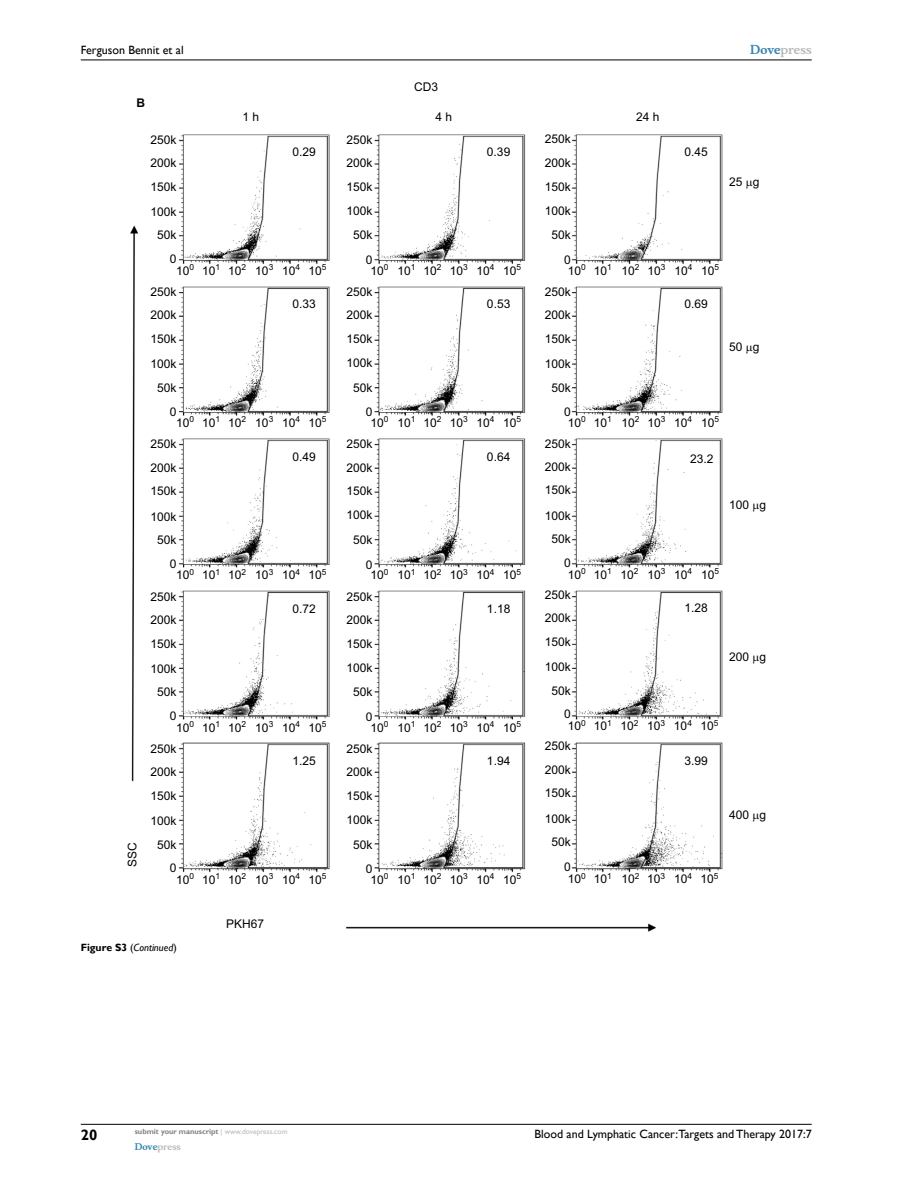
<style>
.page{position:relative;width:918px;height:1188px;background:#fff}
.page>*{position:absolute;margin:0;border:0;box-sizing:border-box;transform-origin:0 0}
.t1{font:700 15px "Gill Sans";color:#000}
.t2{font:12px/24px "Arial";color:#000;text-align:right}
.t3{font:12px "Gill Sans";color:#000}
.t4{font:700 12px "Musee";color:#b8babc}
.t5{font:700 12px "Arial";color:#000}
.t6{font:italic 10.5px "Gill Sans";color:#000}
.t7{font:700 9px "Musee";color:#b8babc}
.t8{font:700 7.5px "Gill Sans";color:#808285}
.s1{font-weight:700;font-style:normal}
.s2{font-style:normal}
.s3{color:#3785ad}
.s4{font-weight:400;color:#b8babc}
</style>
<div class="page">
<hr style="left:81px;top:1124px;width:731px;height:1px;background:#000">
<hr style="left:81px;top:60px;width:731px;height:1px;background:#000">
<img style="left:131px;top:134px;width:592px;height:798px">
<p class="t3" style="left:81px;top:43px;width:104px">Ferguson Bennit et al</p>
<p class="t5" style="left:136px;top:94px;width:10px">B</p>
<p class="t2" style="left:242px;top:105px;width:18px">1 h</p>
<p class="t2" style="left:151px;top:128px;width:28px;line-height:23.4px;text-align:justify">250k 200k 150k</p>
<p class="t2" style="left:151px;top:200px;width:28px">100k<br>50k<br>0</p>
<p class="t2" style="left:292px;top:140px;width:25px">0.29</p>
<p class="t2" style="left:176px;top:258px;width:152px">10<sup>0</sup> 10<sup>1</sup> 10<sup>2</sup> 10<sup>3</sup> 10<sup>4</sup> 10<sup>5</sup></p>
<p class="t2" style="left:151px;top:280px;width:28px;line-height:23.4px;text-align:justify">250k 200k 150k</p>
<p class="t2" style="left:151px;top:352px;width:28px;line-height:23.5px;text-align:center">100k<br>50k</p>
<p class="t2" style="left:292px;top:292px;width:25px">0.33</p>
<p class="t2" style="left:176px;top:406px;width:152px;line-height:11.4px;text-align:left;text-indent:-6px">0<br>10<sup>0</sup> 10<sup>1</sup> 10<sup>2</sup> 10<sup>3</sup> 10<sup>4</sup> 10<sup>5</sup></p>
<p class="t2" style="left:151px;top:432px;width:28px;line-height:23.4px;text-align:justify">250k 200k 150k</p>
<p class="t2" style="left:151px;top:504px;width:28px">100k<br>50k<br>0</p>
<p class="t2" style="left:292px;top:444px;width:25px">0.49</p>
<p class="t2" style="left:176px;top:563px;width:152px">10<sup>0</sup> 10<sup>1</sup> 10<sup>2</sup> 10<sup>3</sup> 10<sup>4</sup> 10<sup>5</sup></p>
<p class="t2" style="left:120px;top:867px;width:26px;rotate:-90deg">SSC</p>
<p class="t2" style="left:151px;top:585px;width:28px;line-height:23.4px;text-align:justify">250k 200k 150k</p>
<p class="t2" style="left:151px;top:657px;width:28px">100k<br>50k<br>0</p>
<p class="t2" style="left:292px;top:597px;width:25px">0.72</p>
<p class="t2" style="left:176px;top:715px;width:152px">10<sup>0</sup> 10<sup>1</sup> 10<sup>2</sup> 10<sup>3</sup> 10<sup>4</sup> 10<sup>5</sup></p>
<p class="t2" style="left:151px;top:737px;width:28px;line-height:23.4px;text-align:justify">250k 200k 150k</p>
<p class="t2" style="left:151px;top:809px;width:28px">100k<br>50k<br>0</p>
<p class="t2" style="left:292px;top:749px;width:25px">1.25</p>
<p class="t2" style="left:176px;top:868px;width:152px">10<sup>0</sup> 10<sup>1</sup> 10<sup>2</sup> 10<sup>3</sup> 10<sup>4</sup> 10<sup>5</sup></p>
<p class="t2" style="left:226px;top:912px;width:40px">PKH67</p>
<p class="t6" style="left:81px;top:941px;width:97px"><span class="s1">Figure S3</span> <span class="s2">(</span>Continued<span class="s2">)</span></p>
<p class="t2" style="left:414px;top:75px;width:25px">CD3</p>
<p class="t2" style="left:436px;top:105px;width:18px">4 h</p>
<p class="t2" style="left:636px;top:105px;width:25px">24 h</p>
<p class="t2" style="left:347px;top:128px;width:28px">250k<br>200k<br>150k<br>100k<br>50k<br>0</p>
<p class="t2" style="left:371px;top:258px;width:152px">10<sup>0</sup> 10<sup>1</sup> 10<sup>2</sup> 10<sup>3</sup> 10<sup>4</sup> 10<sup>5</sup></p>
<p class="t2" style="left:487px;top:140px;width:25px">0.39</p>
<p class="t2" style="left:347px;top:280px;width:28px">250k<br>200k<br>150k<br>100k<br>50k<br>0</p>
<p class="t2" style="left:371px;top:411px;width:152px">10<sup>0</sup> 10<sup>1</sup> 10<sup>2</sup> 10<sup>3</sup> 10<sup>4</sup> 10<sup>5</sup></p>
<p class="t2" style="left:487px;top:292px;width:25px">0.53</p>
<p class="t2" style="left:347px;top:432px;width:28px">250k<br>200k<br>150k<br>100k<br>50k<br>0</p>
<p class="t2" style="left:371px;top:563px;width:152px">10<sup>0</sup> 10<sup>1</sup> 10<sup>2</sup> 10<sup>3</sup> 10<sup>4</sup> 10<sup>5</sup></p>
<p class="t2" style="left:487px;top:444px;width:25px">0.64</p>
<p class="t2" style="left:347px;top:584px;width:28px">250k<br>200k<br>150k<br>100k<br>50k<br>0</p>
<p class="t2" style="left:371px;top:715px;width:152px">10<sup>0</sup> 10<sup>1</sup> 10<sup>2</sup> 10<sup>3</sup> 10<sup>4</sup> 10<sup>5</sup></p>
<p class="t2" style="left:487px;top:597px;width:25px">1.18</p>
<p class="t2" style="left:347px;top:737px;width:28px">250k<br>200k<br>150k<br>100k<br>50k<br>0</p>
<p class="t2" style="left:371px;top:868px;width:152px">10<sup>0</sup> 10<sup>1</sup> 10<sup>2</sup> 10<sup>3</sup> 10<sup>4</sup> 10<sup>5</sup></p>
<p class="t2" style="left:487px;top:749px;width:25px">1.94</p>
<p class="t2" style="left:545px;top:127px;width:28px">250k<br>200k<br>150k<br>100k<br>50k<br>0</p>
<p class="t2" style="left:568px;top:258px;width:153px">10<sup>0</sup> 10<sup>1</sup> 10<sup>2</sup> 10<sup>3</sup> 10<sup>4</sup> 10<sup>5</sup></p>
<p class="t2" style="left:684px;top:140px;width:25px">0.45</p>
<p class="t2" style="left:545px;top:280px;width:28px;line-height:23.4px;text-align:justify">250k 200k 150k</p>
<p class="t2" style="left:545px;top:352px;width:28px;line-height:23.5px;text-align:center">100k<br>50k</p>
<p class="t2" style="left:684px;top:292px;width:25px">0.69</p>
<p class="t2" style="left:568px;top:406px;width:153px;line-height:11.2px;text-align:left;text-indent:-4px">0<br>10<sup>0</sup> 10<sup>1</sup> 10<sup>2</sup> 10<sup>3</sup> 10<sup>4</sup> 10<sup>5</sup></p>
<p class="t2" style="left:545px;top:432px;width:28px;line-height:23.4px;text-align:justify">250k 200k 150k</p>
<p class="t2" style="left:545px;top:504px;width:28px;line-height:23.5px;text-align:center">100k<br>50k</p>
<p class="t2" style="left:690px;top:446px;width:25px">23.2</p>
<p class="t2" style="left:568px;top:557px;width:153px;line-height:12px;text-align:left;text-indent:-4px">0<br>10<sup>0</sup> 10<sup>1</sup> 10<sup>2</sup> 10<sup>3</sup> 10<sup>4</sup> 10<sup>5</sup></p>
<p class="t2" style="left:545px;top:583px;width:28px;line-height:23.4px;text-align:justify">250k 200k 150k</p>
<p class="t2" style="left:545px;top:655px;width:28px;line-height:23.5px;text-align:center">100k<br>50k</p>
<p class="t2" style="left:684px;top:596px;width:25px">1.28</p>
<p class="t2" style="left:568px;top:708px;width:152px;line-height:12.1px;text-align:left;text-indent:-4px">0<br>10<sup>0</sup> 10<sup>1</sup> 10<sup>2</sup> 10<sup>3</sup> 10<sup>4</sup> 10<sup>5</sup></p>
<p class="t2" style="left:545px;top:734px;width:28px;line-height:23.4px;text-align:justify">250k 200k 150k</p>
<p class="t2" style="left:545px;top:806px;width:28px;line-height:23.5px;text-align:center">100k<br>50k</p>
<p class="t2" style="left:684px;top:749px;width:25px">3.99</p>
<p class="t2" style="left:568px;top:861px;width:152px;line-height:12.1px;text-align:left;text-indent:-4px">0<br>10<sup>0</sup> 10<sup>1</sup> 10<sup>2</sup> 10<sup>3</sup> 10<sup>4</sup> 10<sup>5</sup></p>
<p class="t4" style="left:750px;top:43px;width:63px"><span class="s3">Dove</span>press</p>
<p class="t2" style="left:729px;top:170px;width:32px">25 g</p>
<p class="t2" style="left:729px;top:335px;width:32px">50 g</p>
<p class="t2" style="left:729px;top:493px;width:38px">100 g</p>
<p class="t2" style="left:729px;top:645px;width:38px">200 g</p>
<p class="t2" style="left:729px;top:803px;width:38px">400 g</p>
<p class="t1" style="left:81px;top:1126px;width:18px">20</p>
<p class="t8" style="left:135px;top:1127px;width:154px">submit your manuscript <span class="s4">| www.dovepress.com</span></p>
<p class="t7" style="left:135px;top:1141px;width:48px"><span class="s3">Dove</span>press</p>
<p class="t3" style="left:535px;top:1127px;width:279px">Blood and Lymphatic Cancer:Targets and Therapy 2017:7</p>
</div>
